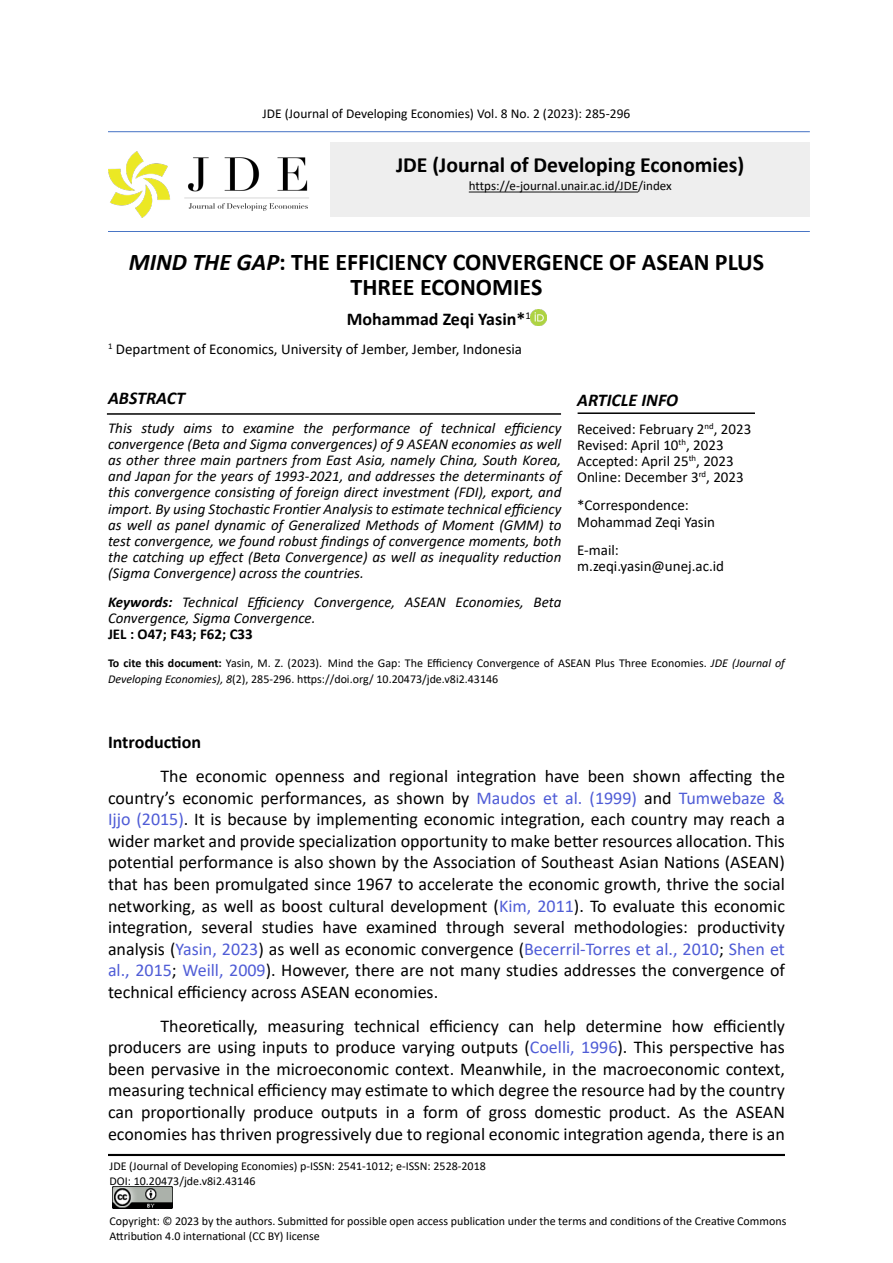
<style>
.page{position:relative;width:893px;height:1263px;background:#fff}
.page>*{position:absolute;margin:0;border:0;box-sizing:border-box;transform-origin:0 0}
.t1{font:700 24px/26px "Calibri";color:#000;text-align:center}
.t2{font:700 21.75px "Calibri";color:#000}
.t3{font:18px/21.6px "Calibri";color:#000;text-align:justify}
.t4{font:700 18px "Calibri";color:#000}
.t5{font:italic 700 18px "Calibri";color:#000}
.t6{font:italic 15px/16.2px "Calibri";color:#000;text-align:justify}
.t7{font:15px "Calibri";color:#000}
.t8{font:700 15px "Calibri";color:#000}
.t9{font:13.5px "Calibri";color:#000}
.t10{font:13.05px "Calibri";color:#000}
.t11{font:12px/16.2px "Calibri";color:#000}
.s1{font-style:italic}
.s2{font-weight:700}
.s3{color:#4f5cd6}
</style>
<div class="page">
<img style="left:108px;top:151px;width:201px;height:66px">
<hr style="left:108px;top:131px;width:702px;height:1px;background:#4472c4">
<hr style="left:108px;top:231px;width:702px;height:1px;background:#4472c4">
<div style="left:331px;top:142px;width:479px;height:75px;background:#eee"></div>
<svg style="left:469px;top:192px;width:169px;height:1px"></svg>
<img style="left:531px;top:310px;width:15px;height:15px">
<hr style="left:108px;top:1154px;width:677px;height:2px;background:#000">
<img style="left:112px;top:1187px;width:61px;height:21px">
<hr style="left:578px;top:412px;width:177px;height:2px;background:#000">
<hr style="left:107px;top:413px;width:454px;height:2px;background:#000">
<p class="t9" style="left:263px;top:104px;width:369px">JDE (Journal of Developing Economies) Vol. 8 No. 2 (2023): 285-296</p>
<p class="t2" style="left:396px;top:150px;width:350px">JDE (Journal of Developing Economies)</p>
<p class="t10" style="left:469px;top:177px;width:204px">https://e-journal.unair.ac.id/JDE/index</p>
<p class="t1" style="left:129px;top:248px;width:637px"><span class="s1">MIND THE GAP</span>: THE EFFICIENCY CONVERGENCE OF ASEAN PLUS<br>THREE ECONOMIES</p>
<p class="t4" style="left:347px;top:307px;width:185px">Mohammad Zeqi Yasin*<sup>1</sup></p>
<p class="t7" style="left:108px;top:338px;width:416px"><sup>1</sup> Department of Economics, University of Jember, Jember, Indonesia</p>
<p class="t5" style="left:108px;top:386px;width:79px">ABSTRACT</p>
<p class="t6" style="left:108px;top:419px;width:455px">This study aims to examine the performance of technical efficiency convergence (Beta and Sigma convergences) of 9 ASEAN economies as well as other three main partners from East Asia, namely China, South Korea, and Japan for the years of 1993-2021, and addresses the determinants of this convergence consisting of foreign direct investment (FDI), export, and import. By using Stochastic Frontier Analysis to estimate technical efficiency as well as panel dynamic of Generalized Methods of Moment (GMM) to test convergence, we found robust findings of convergence moments, both the catching up effect (Beta Convergence) as well as inequality reduction (Sigma Convergence) across the countries.</p>
<p class="t6" style="left:108px;top:593px;width:455px"><span class="s2">Keywords:</span> Technical Efficiency Convergence, ASEAN Economies, Beta<br>Convergence, Sigma Convergence.</p>
<p class="t8" style="left:108px;top:623px;width:146px">JEL : O47; F43; F62; C33</p>
<p class="t11" style="left:108px;top:655px;width:678px"><span class="s2">To cite this document:</span> Yasin, M. Z. (2023). Mind the Gap: The Efficiency Convergence of ASEAN Plus Three Economies. <span class="s1">JDE (Journal of<br>Developing Economies), 8</span>(2), 285-296. https://doi.org/ 10.20473/jde.v8i2.43146</p>
<p class="t5" style="left:577px;top:387px;width:102px">ARTICLE INFO</p>
<p class="t7" style="left:577px;top:418px;width:176px">Received: February 2<sup>nd</sup>, 2023</p>
<p class="t7" style="left:577px;top:434px;width:148px">Revised: April 10<sup>th</sup>, 2023</p>
<p class="t7" style="left:577px;top:451px;width:158px">Accepted: April 25<sup>th</sup>, 2023</p>
<p class="t7" style="left:577px;top:467px;width:168px">Online: December 3<sup>rd</sup>, 2023</p>
<p class="t7" style="left:577px;top:495px;width:113px">*Correspondence:</p>
<p class="t7" style="left:577px;top:511px;width:139px">Mohammad Zeqi Yasin</p>
<p class="t7" style="left:577px;top:539px;width:43px">E-mail:</p>
<p class="t7" style="left:577px;top:556px;width:148px">m.zeqi.yasin@unej.ac.id</p>
<p class="t4" style="left:108px;top:730px;width:95px">Introduction</p>
<p class="t3" style="left:108px;top:765px;width:678px;text-indent:52px">The economic openness and regional integration have been shown affecting the country’s economic performances, as shown by <span class="s3">Maudos et al. (1999)</span> and <span class="s3">Tumwebaze &amp; Ijjo (2015)</span>. It is because by implementing economic integration, each country may reach a wider market and provide specialization opportunity to make better resources allocation. This potential performance is also shown by the Association of Southeast Asian Nations (ASEAN) that has been promulgated since 1967 to accelerate the economic growth, thrive the social networking, as well as boost cultural development (<span class="s3">Kim, 2011</span>). To evaluate this economic integration, several studies have examined through several methodologies: productivity analysis (<span class="s3">Yasin, 2023</span>) as well as economic convergence (<span class="s3">Becerril-Torres et al., 2010</span>; <span class="s3">Shen et al., 2015</span>; <span class="s3">Weill, 2009</span>). However, there are not many studies addresses the convergence of technical efficiency across ASEAN economies.</p>
<p class="t3" style="left:108px;top:1014px;width:678px;text-indent:52px">Theoretically, measuring technical efficiency can help determine how efficiently producers are using inputs to produce varying outputs (<span class="s3">Coelli, 1996</span>). This perspective has been pervasive in the microeconomic context. Meanwhile, in the macroeconomic context, measuring technical efficiency may estimate to which degree the resource had by the country can proportionally produce outputs in a form of gross domestic product. As the ASEAN economies has thriven progressively due to regional economic integration agenda, there is an</p>
<p class="t11" style="left:110px;top:1158px;width:378px">JDE (Journal of Developing Economies) p-ISSN: 2541-1012; e-ISSN: 2528-2018</p>
<p class="t11" style="left:110px;top:1172px;width:148px">DOI: 10.20473/jde.v8i2.43146</p>
<p class="t11" style="left:110px;top:1214px;width:678px;line-height:14.4px">Copyright: © 2023 by the authors. Submitted for possible open access publication under the terms and conditions of the Creative Commons<br>Attribution 4.0 international (CC BY) license</p>
</div>
